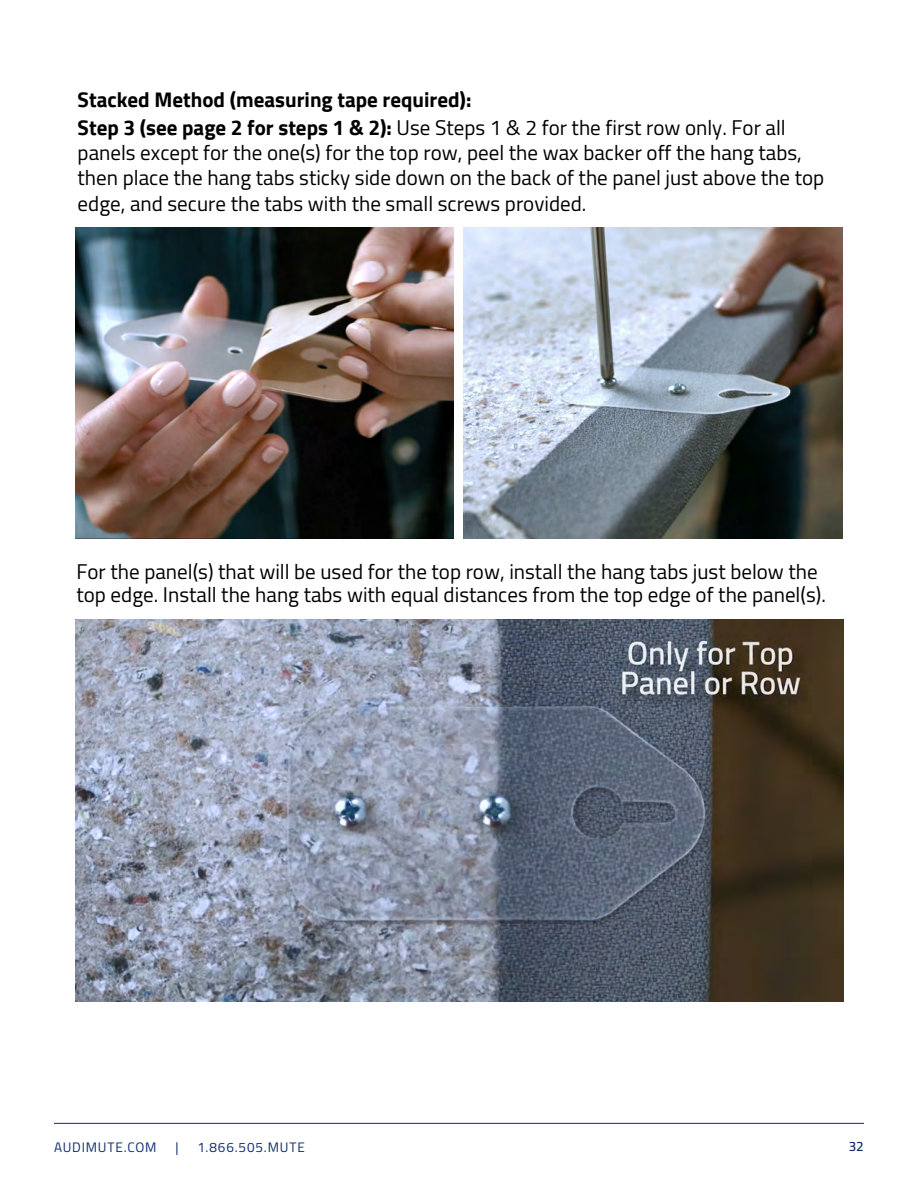
<style>
.page{position:relative;width:918px;height:1188px;background:#fff}
.page>*{position:absolute;margin:0;border:0;box-sizing:border-box;transform-origin:0 0}
.t1{font:21px/25.2px "Cairo";color:#000}
.t2{font:700 21px/27.6px "Cairo";color:#000}
.t3{font:13.5px "Cairo";letter-spacing:.06em;color:#0d2b6d}
.t4{font:600 13.5px "Cairo";color:#0d2b6d}
.s1{font-weight:400}
</style>
<div class="page">
<hr style="left:54px;top:1123px;width:810px;height:1px;background:#0d2b6d">
<img style="left:75px;top:228px;width:378px;height:310px">
<img style="left:463px;top:228px;width:379px;height:310px">
<img style="left:75px;top:619px;width:768px;height:383px">
<p class="t2" style="left:78px;top:86px;width:710px">Stacked Method (measuring tape required):<br>Step 3 (see page 2 for steps 1 &amp; 2): <span class="s1">Use Steps 1 &amp; 2 for the first row only. For all</span></p>
<p class="t1" style="left:78px;top:140px;width:748px">panels except for the one(s) for the top row, peel the wax backer off the hang tabs, then place the hang tabs sticky side down on the back of the panel just above the top edge, and secure the tabs with the small screws provided.</p>
<p class="t1" style="left:76px;top:559px;width:751px;line-height:23.9px">For the panel(s) that will be used for the top row, install the hang tabs just below the top edge. Install the hang tabs with equal distances from the top edge of the panel(s).</p>
<p class="t3" style="left:54px;top:1136px;width:104px">AUDIMUTE.COM</p>
<p class="t3" style="left:175px;top:1136px;width:5px">|</p>
<p class="t3" style="left:197px;top:1136px;width:109px">1.866.505.MUTE</p>
<p class="t4" style="left:849px;top:1135px;width:16px">32</p>
</div>
